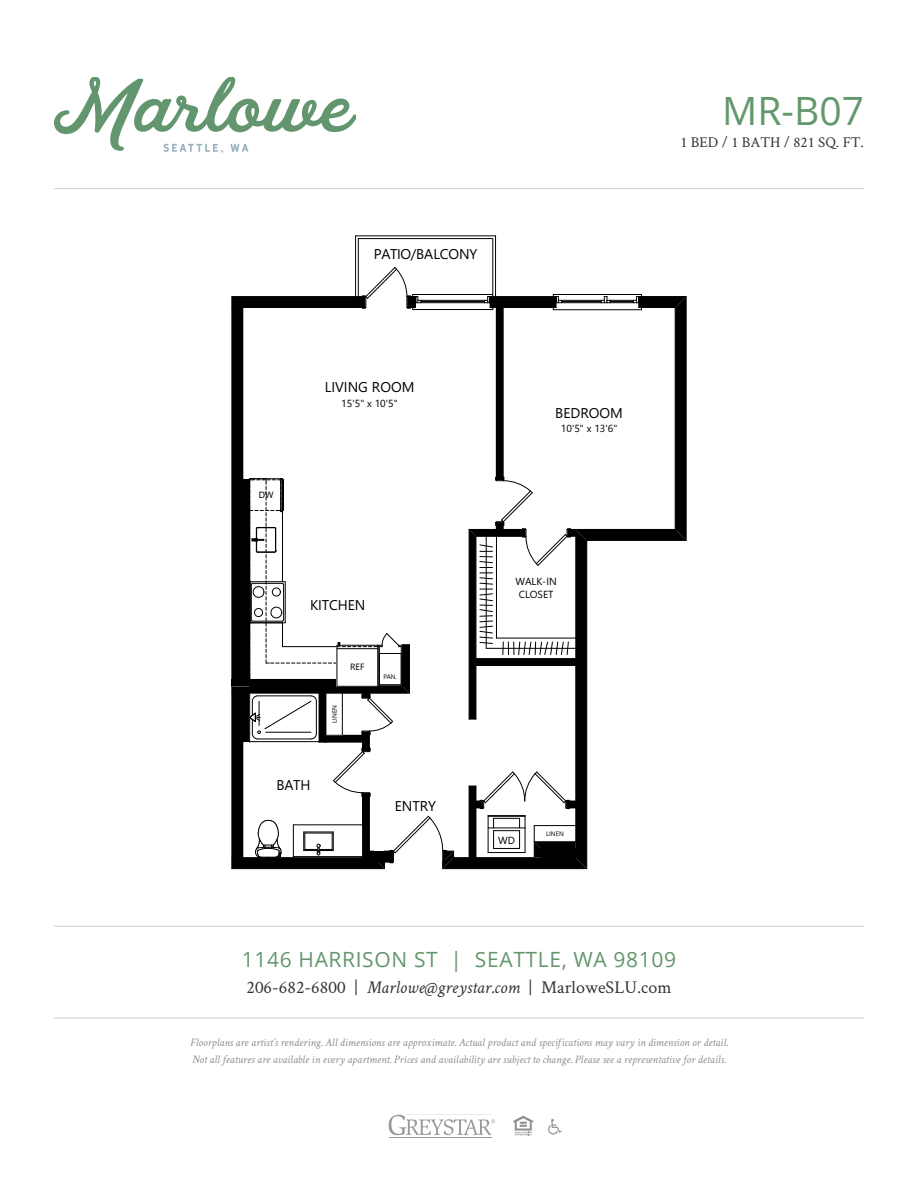
<style>
.page{position:relative;width:918px;height:1188px;background:#fff}
.page>*{position:absolute;margin:0;border:0;box-sizing:border-box;transform-origin:0 0}
.NAME_Sans_Serif{font:39px "Open Sans";color:#63986d}
.t1{font:21px "Open Sans";letter-spacing:.03em;color:#64966d}
.t2{font:18px "Crimson Text";letter-spacing:.005em;color:#323332}
.Floorplan_Details{font:15px "Crimson Text";color:#323332}
.t3{font:14.1px "Segoe UI";letter-spacing:-.005em;color:#000}
.t4{font:italic 11.4px/17.4px "Crimson Text";color:#8e8e8f}
.t5{font:10.35px/13.8px "Segoe UI";letter-spacing:-.005em;color:#000;text-align:center}
.t6{font:9.15px "Segoe UI";color:#000}
.t7{font:8.85px "Arial";color:#000}
.t8{font:6.45px "Segoe UI";color:#000}
.s1{font-style:italic}
</style>
<div class="page">
<hr style="left:54px;top:188px;width:810px;height:1px;background:#ceccca">
<hr style="left:54px;top:926px;width:810px;height:1px;background:#ceccca">
<hr style="left:54px;top:1018px;width:810px;height:1px;background:#ceccca">
<hr style="left:389px;top:1137px;width:102px;height:1px;background:#999">
<svg style="left:389px;top:1115px;width:106px;height:20px"></svg>
<svg style="left:548px;top:1119px;width:14px;height:16px"></svg>
<svg style="left:513px;top:1116px;width:20px;height:19px"></svg>
<svg style="left:54px;top:78px;width:302px;height:75px"></svg>
<hr style="left:686px;top:297px;width:1px;height:243px;background:#000">
<svg style="left:232px;top:236px;width:454px;height:633px"></svg>
<p class="t3" style="left:374px;top:249px;width:105px">PATIO/BALCONY</p>
<p class="t7" style="left:259px;top:490px;width:16px">DW</p>
<p class="t3" style="left:325px;top:382px;width:91px">LIVING ROOM</p>
<p class="t5" style="left:341px;top:397px;width:58px">15'5" x 10'5"</p>
<p class="t3" style="left:310px;top:600px;width:57px">KITCHEN</p>
<p class="t6" style="left:350px;top:663px;width:16px">REF</p>
<p class="t8" style="left:332px;top:723px;width:19px;rotate:-90deg">LINEN</p>
<p class="t8" style="left:383px;top:674px;width:15px">PAN.</p>
<p class="t3" style="left:277px;top:780px;width:35px">BATH</p>
<p class="t3" style="left:395px;top:801px;width:43px">ENTRY</p>
<p class="t3" style="left:555px;top:407px;width:69px">BEDROOM</p>
<p class="t5" style="left:561px;top:422px;width:58px">10'5" x 13'6"</p>
<p class="t5" style="left:516px;top:575px;width:43px">WALK-IN<br>CLOSET</p>
<p class="t5" style="left:498px;top:834px;width:18px">WD</p>
<p class="t8" style="left:546px;top:832px;width:19px">LINEN</p>
<p class="NAME_Sans_Serif" style="left:722px;top:84px;width:143px">MR-B07</p>
<p class="Floorplan_Details" style="left:680px;top:132px;width:185px">1 BED / 1 BATH / 821 SQ. FT.</p>
<h2 class="t1" style="left:242px;top:945px;width:436px">1146 HARRISON ST | SEATTLE, WA 98109</h2>
<h3 class="t2" style="left:246px;top:975px;width:427px">206-682-6800 | <span class="s1">Marlowe@greystar.com</span> | MarloweSLU.com</h3>
<p class="t4" style="left:190px;top:1033px;width:539px">Floorplans are artist’s rendering. All dimensions are approximate. Actual product and specifications may vary in dimension or detail.<br>Not all features are available in every apartment. Prices and availability are subject to change. Please see a representative for details.</p>
</div>
